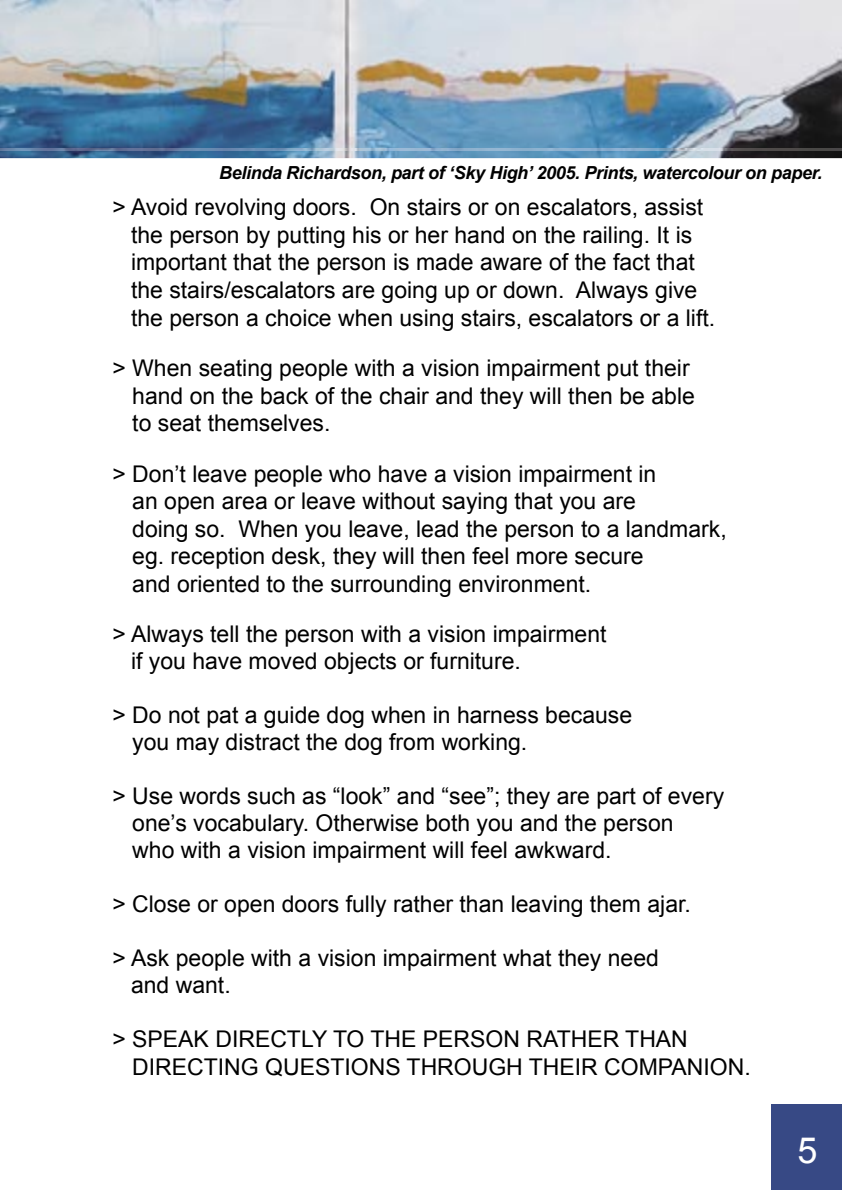
<style>
.page{position:relative;width:842px;height:1191px;background:#fff}
.page>*{position:absolute;margin:0;border:0;box-sizing:border-box;transform-origin:0 0}
.t1{font:36px "Arial";color:#fff}
.t2{font:23px/27.6px "Arial";color:#000}
.t3{font:italic 700 18px "Arial";letter-spacing:-.02em;color:#000}
</style>
<div class="page">
<img style="left:0;top:0;width:842px;height:158px">
<div style="left:771px;top:1104px;width:71px;height:85px;background:#374985"></div>
<img style="left:0;top:148px;width:842px;height:2px">
<p class="t3" style="left:219px;top:162px;width:605px">Belinda Richardson, part of ‘Sky High’ 2005. Prints, watercolour on paper.</p>
<p class="t2" style="left:131px;top:193px;width:586px;text-indent:-19px">&gt; Avoid revolving doors. On stairs or on escalators, assist the person by putting his or her hand on the railing. It is important that the person is made aware of the fact that the stairs/escalators are going up or down. Always give the person a choice when using stairs, escalators or a lift.</p>
<p class="t2" style="left:132px;top:354px;width:564px;text-indent:-20px">&gt; When seating people with a vision impairment put their hand on the back of the chair and they will then be able to seat themselves.</p>
<p class="t2" style="left:132px;top:459px;width:596px;text-indent:-20px">&gt; Don’t leave people who have a vision impairment in<br>an open area or leave without saying that you are<br>doing so. When you leave, lead the person to a landmark, eg. reception desk, they will then feel more secure<br>and oriented to the surrounding environment.</p>
<p class="t2" style="left:131px;top:620px;width:477px;line-height:27px;text-indent:-19px">&gt; Always tell the person with a vision impairment if you have moved objects or furniture.</p>
<p class="t2" style="left:132px;top:701px;width:501px;line-height:27px;text-indent:-20px">&gt; Do not pat a guide dog when in harness because you may distract the dog from working.</p>
<p class="t2" style="left:132px;top:782px;width:593px;line-height:27px;text-indent:-20px">&gt; Use words such as “look” and “see”; they are part of every one’s vocabulary. Otherwise both you and the person<br>who with a vision impairment will feel awkward.</p>
<p class="t2" style="left:112px;top:890px;width:580px">&gt; Close or open doors fully rather than leaving them ajar.</p>
<p class="t2" style="left:131px;top:944px;width:529px;line-height:27px;text-indent:-19px">&gt; Ask people with a vision impairment what they need and want.</p>
<p class="t2" style="left:132px;top:1025px;width:620px;text-indent:-20px">&gt; SPEAK DIRECTLY TO THE PERSON RATHER THAN<br>DIRECTING QUESTIONS THROUGH THEIR COMPANION.</p>
<h1 class="t1" style="left:797px;top:1129px;width:22px">5</h1>
</div>
